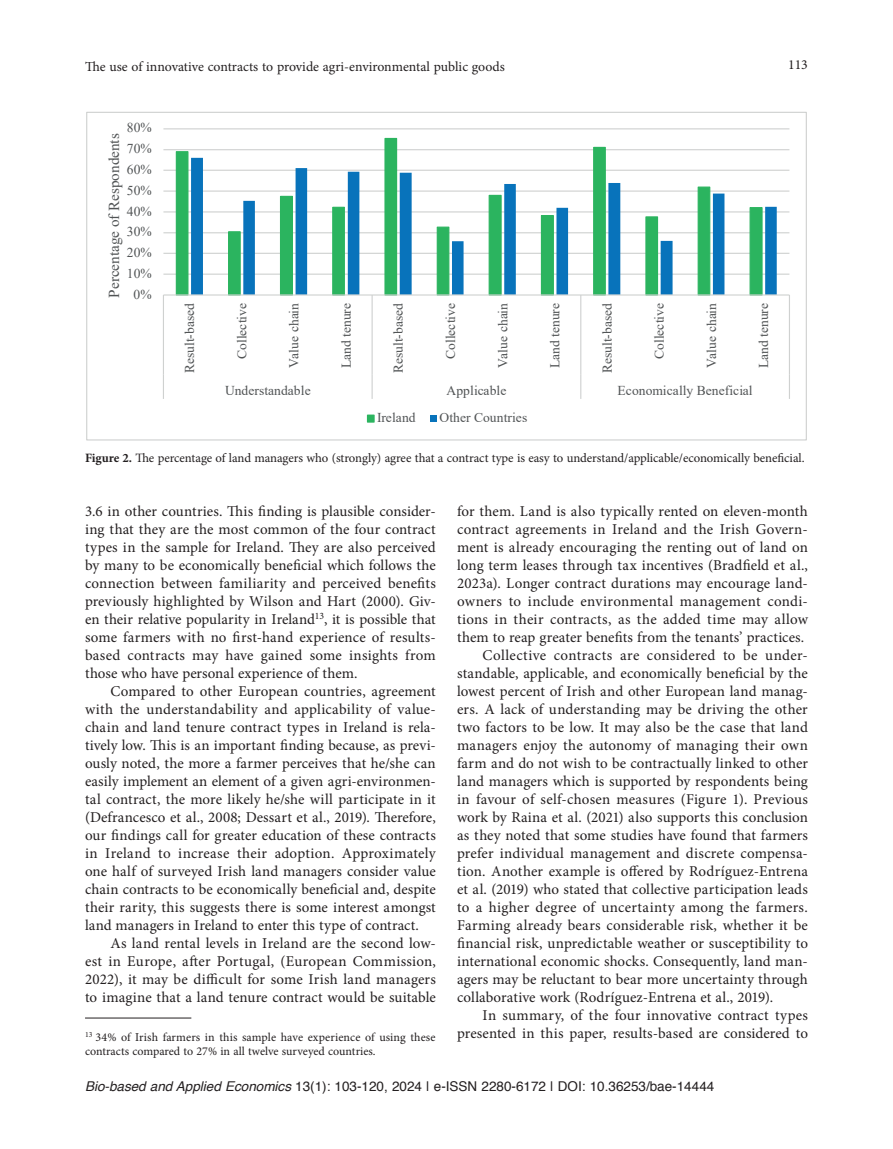
<style>
.page{position:relative;width:893px;height:1149px;background:#fff}
.page>*{position:absolute;margin:0;border:0;box-sizing:border-box;transform-origin:0 0}
.t1{font:15.15px "Times New Roman";color:#515455}
.t2{font:15px/18px "Minion Pro";letter-spacing:.01em;color:#231f20;text-align:justify}
.t3{font:15px "Minion Pro";letter-spacing:.035em;color:#231f20}
.t4{font:13.8px "Minion Pro";color:#231f20}
.t5{font:13.5px "Times New Roman";color:#515455}
.t6{font:13.5px "Helvetica";color:#231f20}
.t7{font:12.75px "Minion Pro";color:#231f20}
.t8{font:12px/14.4px "Minion Pro";color:#231f20}
.s1{font-weight:700}
.s2{font-style:italic}
</style>
<div class="page">
<hr style="left:85px;top:1017px;width:106px;height:1px;background:#231f20">
<hr style="left:163px;top:273px;width:626px;height:2px;background:#cfd1d0">
<hr style="left:163px;top:253px;width:626px;height:1px;background:#cfd1d0">
<hr style="left:163px;top:232px;width:626px;height:1px;background:#cfd1d0">
<hr style="left:163px;top:211px;width:626px;height:1px;background:#cfd1d0">
<hr style="left:163px;top:190px;width:626px;height:2px;background:#cfd1d0">
<hr style="left:163px;top:170px;width:626px;height:1px;background:#cfd1d0">
<hr style="left:163px;top:149px;width:626px;height:1px;background:#cfd1d0">
<hr style="left:163px;top:128px;width:626px;height:1px;background:#cfd1d0">
<svg style="left:175px;top:137px;width:588px;height:159px"></svg>
<svg style="left:191px;top:158px;width:586px;height:136px"></svg>
<hr style="left:163px;top:294px;width:626px;height:1px;background:#cfd1d0">
<hr style="left:163px;top:295px;width:1px;height:79px;background:#cfd1d0">
<hr style="left:372px;top:295px;width:1px;height:79px;background:#cfd1d0">
<hr style="left:580px;top:295px;width:1px;height:79px;background:#cfd1d0">
<hr style="left:789px;top:295px;width:1px;height:79px;background:#cfd1d0">
<svg style="left:163px;top:374px;width:1px;height:25px"></svg>
<svg style="left:372px;top:374px;width:1px;height:25px"></svg>
<svg style="left:580px;top:374px;width:1px;height:25px"></svg>
<svg style="left:789px;top:374px;width:1px;height:25px"></svg>
<div style="left:367px;top:415px;width:7px;height:7px;background:#2bb45f"></div>
<div style="left:367px;top:414px;width:8px;height:8px;border:1px solid #2bb45f"></div>
<div style="left:430px;top:415px;width:7px;height:7px;background:#0873bb"></div>
<p class="t4" style="left:85px;top:57px;width:421px">The use of innovative contracts to provide agri-environmental public goods</p>
<p class="t5" style="left:127px;top:118px;width:26px">80%</p>
<p class="t1" style="left:103px;top:297px;width:166px;rotate:-90deg">Percentage of Respondents</p>
<p class="t5" style="left:127px;top:139px;width:26px">70%</p>
<p class="t5" style="left:127px;top:160px;width:26px">60%</p>
<p class="t5" style="left:127px;top:181px;width:26px">50%</p>
<p class="t5" style="left:127px;top:201px;width:26px">40%</p>
<p class="t5" style="left:127px;top:222px;width:26px">30%</p>
<p class="t5" style="left:127px;top:243px;width:26px">20%</p>
<p class="t5" style="left:127px;top:264px;width:26px">10%</p>
<p class="t5" style="left:134px;top:284px;width:20px">0%</p>
<p class="t5" style="left:180px;top:373px;width:72px;rotate:-90deg">Result-based</p>
<p class="t5" style="left:232px;top:359px;width:57px;rotate:-90deg">Collective</p>
<p class="t5" style="left:285px;top:368px;width:67px;rotate:-90deg">Value chain</p>
<p class="t5" style="left:337px;top:368px;width:67px;rotate:-90deg">Land tenure</p>
<p class="t5" style="left:389px;top:373px;width:72px;rotate:-90deg">Result-based</p>
<p class="t5" style="left:441px;top:359px;width:57px;rotate:-90deg">Collective</p>
<p class="t5" style="left:493px;top:368px;width:67px;rotate:-90deg">Value chain</p>
<p class="t5" style="left:545px;top:368px;width:67px;rotate:-90deg">Land tenure</p>
<p class="t5" style="left:598px;top:373px;width:72px;rotate:-90deg">Result-based</p>
<p class="t5" style="left:650px;top:359px;width:57px;rotate:-90deg">Collective</p>
<p class="t5" style="left:702px;top:368px;width:67px;rotate:-90deg">Value chain</p>
<p class="t5" style="left:754px;top:368px;width:67px;rotate:-90deg">Land tenure</p>
<p class="t5" style="left:225px;top:381px;width:87px">Understandable</p>
<p class="t5" style="left:447px;top:381px;width:61px">Applicable</p>
<p class="t5" style="left:618px;top:381px;width:137px">Economically Beneficial</p>
<p class="t5" style="left:377px;top:408px;width:40px">Ireland</p>
<p class="t5" style="left:440px;top:408px;width:89px">Other Countries</p>
<p class="t4" style="left:788px;top:55px;width:21px">113</p>
<p class="t7" style="left:85px;top:449px;width:721px"><span class="s1">Figure 2.</span> The percentage of land managers who (strongly) agree that a contract type is easy to understand/applicable/economically beneficial.</p>
<p class="t2" style="left:85px;top:501px;width:352px">3.6 in other countries. This finding is plausible consider&shy;ing that they are the most common of the four contract types in the sample for Ireland. They are also perceived by many to be economically beneficial which follows the connection between familiarity and perceived benefits previously highlighted by Wilson and Hart (2000). Giv&shy;en their relative popularity in Ireland<sup>13</sup>, it is possible that some farmers with no first-hand experience of results&shy;based contracts may have gained some insights from those who have personal experience of them.</p>
<p class="t2" style="left:85px;top:681px;width:353px;text-indent:26px">Compared to other European countries, agreement with the understandability and applicability of value&shy;chain and land tenure contract types in Ireland is rela&shy;tively low. This is an important finding because, as previ&shy;ously noted, the more a farmer perceives that he/she can easily implement an element of a given agri-environmen&shy;tal contract, the more likely he/she will participate in it (Defrancesco et al., 2008; Dessart et al., 2019). Therefore, our findings call for greater education of these contracts in Ireland to increase their adoption. Approximately one half of surveyed Irish land managers consider value chain contracts to be economically beneficial and, despite their rarity, this suggests there is some interest amongst land managers in Ireland to enter this type of contract.</p>
<p class="t2" style="left:85px;top:933px;width:352px;text-indent:26px">As land rental levels in Ireland are the second low&shy;est in Europe, after Portugal, (European Commission, 2022), it may be difficult for some Irish land managers to imagine that a land tenure contract would be suitable</p>
<p class="t8" style="left:85px;top:1029px;width:352px"><sup>13</sup> 34% of Irish farmers in this sample have experience of using these contracts compared to 27% in all twelve surveyed countries.</p>
<p class="t2" style="left:457px;top:501px;width:352px">for them. Land is also typically rented on eleven-month</p>
<p class="t2" style="left:457px;top:519px;width:352px">contract agreements in Ireland and the Irish Govern-</p>
<p class="t2" style="left:457px;top:537px;width:352px">ment is already encouraging the renting out of land on</p>
<p class="t2" style="left:457px;top:555px;width:352px">long term leases through tax incentives (Bradfield et al.,</p>
<p class="t2" style="left:457px;top:573px;width:352px">2023a). Longer contract durations may encourage land-</p>
<p class="t2" style="left:457px;top:591px;width:352px">owners to include environmental management condi-</p>
<p class="t2" style="left:457px;top:609px;width:352px">tions in their contracts, as the added time may allow</p>
<p class="t2" style="left:457px;top:627px;width:349px">them to reap greater benefits from the tenants’ practices.</p>
<p class="t2" style="left:483px;top:645px;width:327px">Collective contracts are considered to be under-</p>
<p class="t2" style="left:457px;top:663px;width:352px">standable, applicable, and economically beneficial by the</p>
<p class="t2" style="left:457px;top:681px;width:352px">lowest percent of Irish and other European land manag-</p>
<p class="t2" style="left:457px;top:699px;width:352px">ers. A lack of understanding may be driving the other</p>
<p class="t2" style="left:457px;top:717px;width:352px">two factors to be low. It may also be the case that land</p>
<p class="t2" style="left:457px;top:735px;width:352px">managers enjoy the autonomy of managing their own</p>
<p class="t2" style="left:457px;top:753px;width:352px">farm and do not wish to be contractually linked to other</p>
<p class="t2" style="left:457px;top:771px;width:352px">land managers which is supported by respondents being</p>
<p class="t3" style="left:457px;top:788px;width:352px">in favour of self-chosen measures (Figure 1). Previous</p>
<p class="t2" style="left:457px;top:807px;width:352px">work by Raina et al. (2021) also supports this conclusion</p>
<p class="t2" style="left:457px;top:825px;width:352px">as they noted that some studies have found that farmers</p>
<p class="t2" style="left:457px;top:843px;width:352px">prefer individual management and discrete compensa-</p>
<p class="t2" style="left:457px;top:861px;width:352px">tion. Another example is offered by Rodríguez-Entrena</p>
<p class="t2" style="left:457px;top:879px;width:352px">et al. (2019) who stated that collective participation leads</p>
<p class="t2" style="left:457px;top:897px;width:352px">to a higher degree of uncertainty among the farmers.</p>
<p class="t2" style="left:457px;top:915px;width:352px">Farming already bears considerable risk, whether it be</p>
<p class="t2" style="left:457px;top:933px;width:352px">financial risk, unpredictable weather or susceptibility to</p>
<p class="t2" style="left:457px;top:951px;width:352px">international economic shocks. Consequently, land man-</p>
<p class="t2" style="left:457px;top:969px;width:352px">agers may be reluctant to bear more uncertainty through</p>
<p class="t2" style="left:457px;top:987px;width:317px">collaborative work (Rodríguez-Entrena et al., 2019).</p>
<p class="t2" style="left:483px;top:1005px;width:327px">In summary, of the four innovative contract types</p>
<p class="t2" style="left:457px;top:1023px;width:352px">presented in this paper, results-based are considered to</p>
<p class="t6" style="left:85px;top:1075px;width:631px"><span class="s2">Bio-based and Applied Economics</span> 13(1): 103-120, 2024 | e-ISSN 2280-6172 | DOI: 10.36253/bae-14444</p>
</div>
